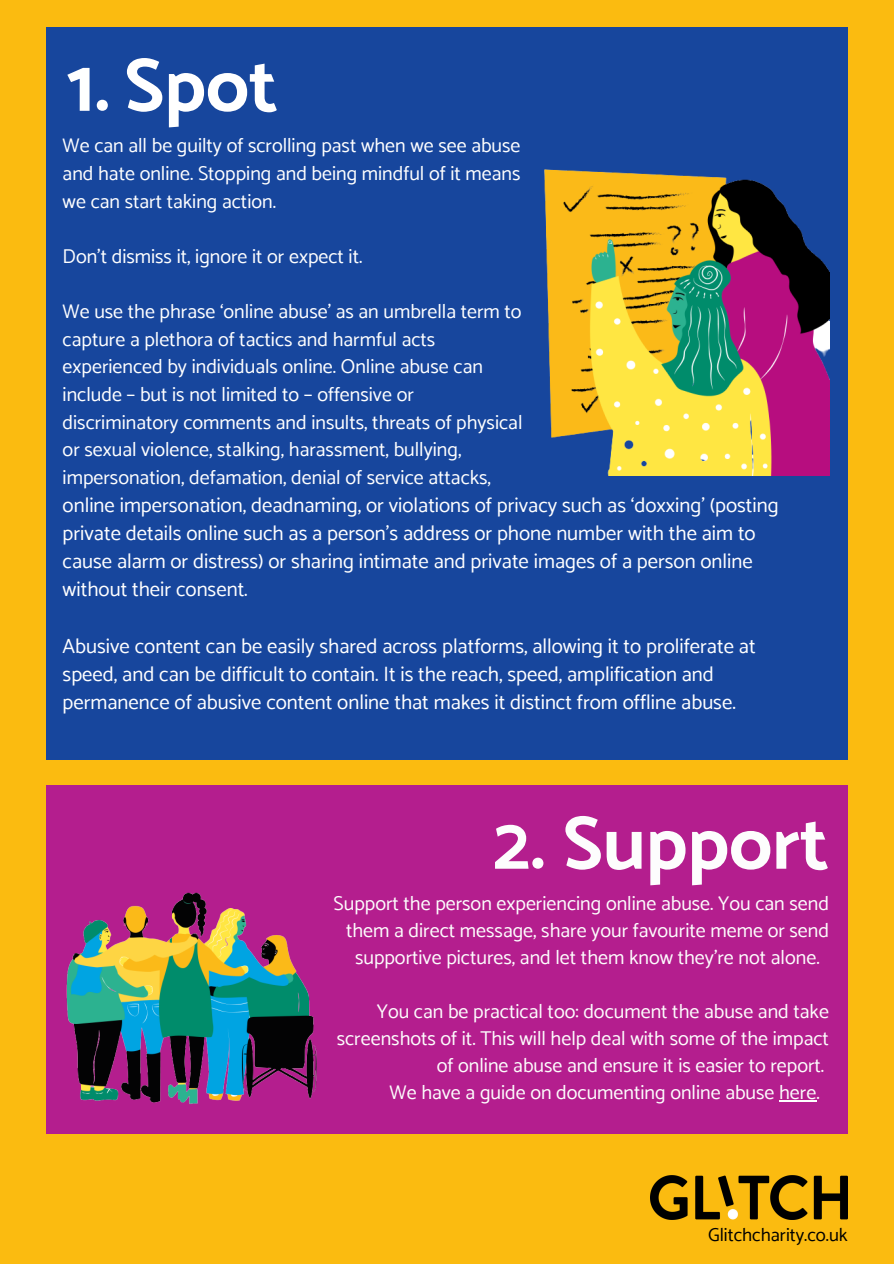
<style>
.page{position:relative;width:894px;height:1264px;background:#fff}
.page>*{position:absolute;margin:0;border:0;box-sizing:border-box;transform-origin:0 0}
.t1{font:700 75.75px "Catamaran";color:#fdfdfd}
.t2{font:700 75.75px "Catamaran";color:#fff}
.t3{font:20.7px/28.2px "Catamaran";color:#fff}
.t4{font:19.95px/27.6px "Catamaran";color:#fff;text-align:justify}
.t5{font:19.95px/27px "Catamaran";color:#fdfdfd;text-align:right}
.t6{font:18.6px "Catamaran";color:#000}
</style>
<div class="page">
<div style="left:0;top:0;width:893px;height:1263px;background:#fbbb10"></div>
<div style="left:46px;top:785px;width:801px;height:348px;background:#b41e8e"></div>
<div style="left:46px;top:27px;width:801px;height:732px;background:#17469d"></div>
<img style="left:66px;top:892px;width:251px;height:213px">
<img style="left:544px;top:169px;width:285px;height:307px">
<hr style="left:779px;top:1100px;width:37px;height:1px;background:#fdfdfd">
<img style="left:650px;top:1175px;width:197px;height:43px">
<p class="t2" style="left:67px;top:40px;width:213px">1. Spot</p>
<p class="t4" style="left:63px;top:132px;width:459px">We can all be guilty of scrolling past when we see abuse and hate online. Stopping and being mindful of it means we can start taking action.</p>
<p class="t4" style="left:63px;top:242px;width:301px">Don’t dismiss it, ignore it or expect it.</p>
<p class="t4" style="left:63px;top:297px;width:461px;text-align:left">We use the phrase ‘online abuse’ as an umbrella term to capture a plethora of tactics and harmful acts experienced by individuals online. Online abuse can include – but is not limited to – offensive or discriminatory comments and insults, threats of physical or sexual violence, stalking, harassment, bullying, impersonation, defamation, denial of service attacks,</p>
<p class="t3" style="left:63px;top:490px;width:717px">online impersonation, deadnaming, or violations of privacy such as ‘doxxing’ (posting private details online such as a person’s address or phone number with the aim to cause alarm or distress) or sharing intimate and private images of a person online without their consent.</p>
<p class="t3" style="left:63px;top:631px;width:694px">Abusive content can be easily shared across platforms, allowing it to proliferate at speed, and can be difficult to contain. It is the reach, speed, amplification and permanence of abusive content online that makes it distinct from offline abuse.</p>
<p class="t1" style="left:493px;top:798px;width:337px">2. Support</p>
<p class="t5" style="left:333px;top:889px;width:496px">Support the person experiencing online abuse. You can send</p>
<p class="t5" style="left:346px;top:916px;width:484px">them a direct message, share your favourite meme or send</p>
<p class="t5" style="left:355px;top:943px;width:466px">supportive pictures, and let them know they’re not alone.</p>
<p class="t5" style="left:337px;top:997px;width:493px">You can be practical too: document the abuse and take screenshots of it. This will help deal with some of the impact of online abuse and ensure it is easier to report.</p>
<p class="t5" style="left:389px;top:1078px;width:431px">We have a guide on documenting online abuse here.</p>
<p class="t6" style="left:708px;top:1223px;width:141px">Glitchcharity.co.uk</p>
</div>
